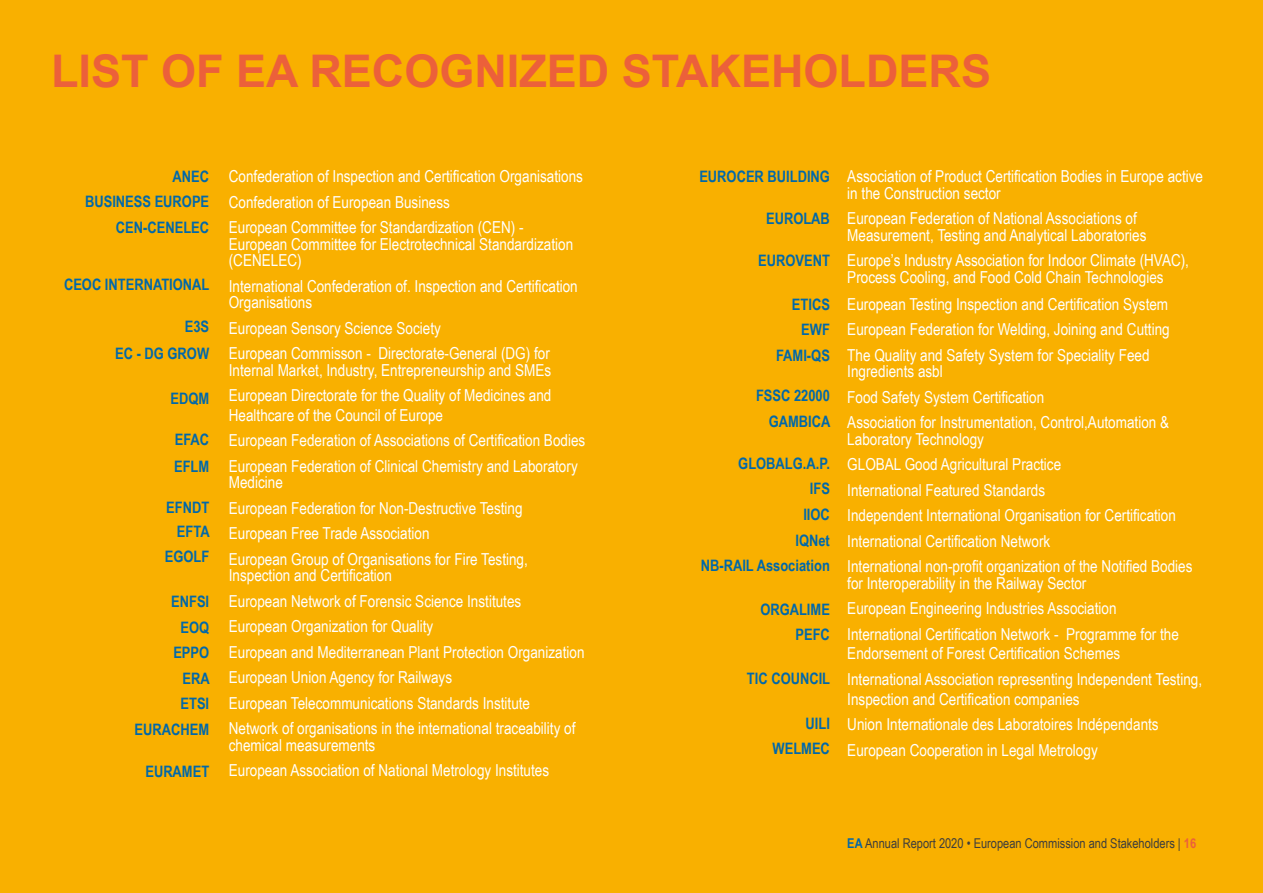
<style>
.page{position:relative;width:1263px;height:893px;background:#f9b000}
.page>*{position:absolute;margin:0;border:0;box-sizing:border-box;transform-origin:0 0}
.t1{font:700 45px "Arial";color:#ec603a}
.t2{font:16.5px/25.5px "Arial Narrow";color:#fff}
.t3{font:700 15.75px/25.5px "Arial Narrow";color:#0068aa;text-align:right}
.t4{font:13.5px "Arial Narrow";color:#3d3d3d}
.s1{font-weight:700;color:#0066a9}
.s2{font-weight:700;color:#ec603a}
</style>
<div class="page">
<h1 class="t1" style="left:51px;top:39px;width:942px">LIST OF EA RECOGNIZED STAKEHOLDERS</h1>
<p class="t3" style="left:85px;top:162px;width:126px">ANEC<br>BUSINESS EUROPE<br>CEN-CENELEC</p>
<p class="t3" style="left:64px;top:271px;width:147px">CEOC INTERNATIONAL</p>
<p class="t3" style="left:115px;top:313px;width:95px;line-height:27px">E3S<br>EC - DG GROW</p>
<p class="t3" style="left:170px;top:385px;width:40px">EDQM</p>
<p class="t3" style="left:174px;top:425px;width:37px;line-height:27px;text-align:left">EFAC<br>EFLM</p>
<p class="t3" style="left:166px;top:494px;width:45px;line-height:24px">EFNDT<br>EFTA</p>
<p class="t3" style="left:165px;top:543px;width:46px">EGOLF</p>
<p class="t3" style="left:135px;top:588px;width:77px">ENFSI<br>EOQ<br>EPPO<br>ERA<br>ETSI<br>EURACHEM</p>
<p class="t3" style="left:145px;top:758px;width:65px">EURAMET</p>
<p class="t2" style="left:229px;top:163px;width:356px">Confederation of Inspection and Certification Organisations<br>Confederation of European Business<br>European Committee for Standardization (CEN) -</p>
<p class="t2" style="left:229px;top:235px;width:346px;line-height:16.5px">European Committee for Electrotechnical Standardization (CENELEC)</p>
<p class="t2" style="left:229px;top:277px;width:350px;line-height:16.5px">International Confederation of. Inspection and Certification<br>Organisations</p>
<p class="t2" style="left:229px;top:314px;width:323px">European Sensory Science Society<br>European Commisson - Directorate-General (DG) for</p>
<p class="t2" style="left:229px;top:356px;width:324px">Internal Market, Industry, Entrepreneurship and SMEs<br>European Directorate for the Quality of Medicines and</p>
<p class="t2" style="left:229px;top:402px;width:358px">Healthcare of the Council of Europe<br>European Federation of Associations of Certification Bodies<br>European Federation of Clinical Chemistry and Laboratory</p>
<p class="t2" style="left:229px;top:469px;width:301px">Medicine<br>European Federation for Non-Destructive Testing European Free Trade Association<br>European Group of Organisations for Fire Testing,</p>
<p class="t2" style="left:229px;top:562px;width:357px">Inspection and Certification<br>European Network of Forensic Science Institutes<br>European Organization for Quality<br>European and Mediterranean Plant Protection Organization European Union Agency for Railways<br>European Telecommunications Standards Institute<br>Network of organisations in the international traceability of</p>
<p class="t2" style="left:229px;top:732px;width:322px">chemical measurements<br>European Association of National Metrology Institutes</p>
<p class="t3" style="left:699px;top:162px;width:132px">EUROCER BUILDING</p>
<p class="t3" style="left:766px;top:204px;width:65px">EUROLAB</p>
<p class="t3" style="left:758px;top:246px;width:73px">EUROVENT</p>
<p class="t3" style="left:776px;top:291px;width:55px">ETICS<br>EWF<br>FAMI-QS</p>
<p class="t3" style="left:756px;top:382px;width:76px">FSSC 22000<br>GAMBICA</p>
<p class="t3" style="left:701px;top:450px;width:131px">GLOBALG.A.P.<br>IFS<br>IIOC<br>IQNet<br>NB-RAIL Association</p>
<p class="t3" style="left:760px;top:595px;width:71px">ORGALIME<br>PEFC</p>
<p class="t3" style="left:747px;top:665px;width:85px">TIC COUNCIL</p>
<p class="t3" style="left:772px;top:710px;width:59px">UILI<br>WELMEC</p>
<p class="t2" style="left:847px;top:167px;width:357px;line-height:16.5px">Association of Product Certification Bodies in Europe active in the Construction sector</p>
<p class="t2" style="left:847px;top:209px;width:301px;line-height:16.5px">European Federation of National Associations of<br>Measurement, Testing and Analytical Laboratories</p>
<p class="t2" style="left:847px;top:251px;width:343px;line-height:16.5px">Europe’s Industry Association for Indoor Climate (HVAC),<br>Process Cooling, and Food Cold Chain Technologies</p>
<p class="t2" style="left:847px;top:290px;width:324px;text-align:justify">European Testing Inspection and Certification System European Federation for Welding, Joining and Cutting The Quality and Safety System for Speciality Feed</p>
<p class="t2" style="left:847px;top:358px;width:323px">Ingredients asbl<br>Food Safety System Certification<br>Association for Instrumentation, Control,Automation &amp;</p>
<p class="t2" style="left:847px;top:425px;width:347px">Laboratory Technology<br>GLOBAL Good Agricultural Practice<br>International Featured Standards<br>Independent International Organisation for Certification International Certification Network<br>International non-profit organization of the Notified Bodies</p>
<p class="t2" style="left:847px;top:569px;width:333px">for Interoperability in the Railway Sector<br>European Engineering Industries Association<br>International Certification Network - Programme for the</p>
<p class="t2" style="left:847px;top:640px;width:356px">Endorsement of Forest Certification Schemes<br>International Association representing Independent Testing,</p>
<p class="t2" style="left:847px;top:685px;width:313px">Inspection and Certification companies<br>Union Internationale des Laboratoires Indépendants<br>European Cooperation in Legal Metrology</p>
<p class="t4" style="left:847px;top:833px;width:350px"><span class="s1">EA</span> Annual Report 2020 • European Commission and Stakeholders | <span class="s2">16</span></p>
</div>
